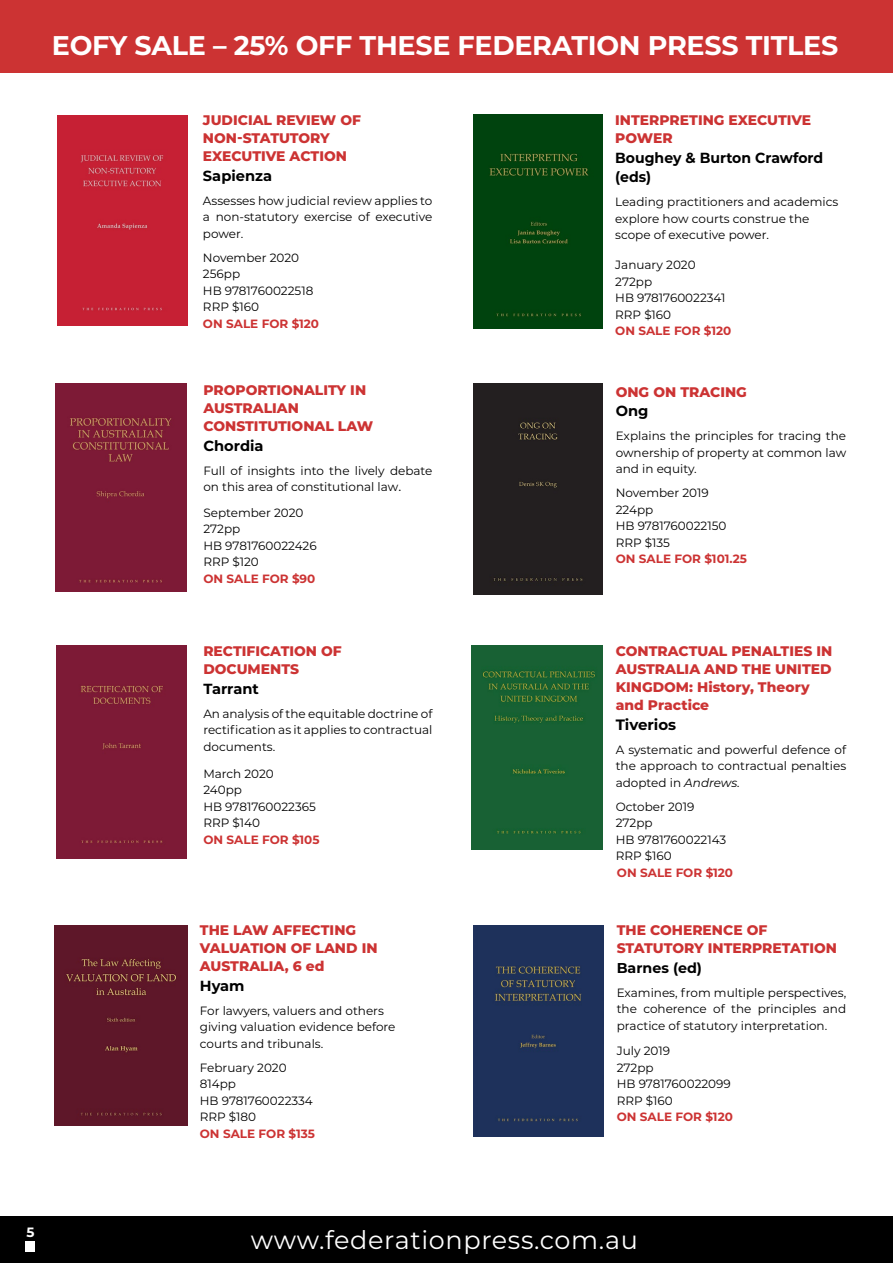
<style>
.page{position:relative;width:893px;height:1263px;background:#fff}
.page>*{position:absolute;margin:0;border:0;box-sizing:border-box;transform-origin:0 0}
.t1{font:700 27px "Montserrat";letter-spacing:-.01em;color:#fff}
.t2{font:25.5px "Montserrat";letter-spacing:.025em;color:#fff}
.t3{font:700 15px "Montserrat";color:#000}
.t4{font:700 14.7px "Montserrat";color:#000}
.t5{font:700 14.7px/19.5px "Montserrat";color:#000;scale:.96 1}
.t6{font:700 14.25px "Montserrat";color:#000}
.t7{font:800 13.8px/18px "Montserrat";color:#c33}
.t8{font:700 13.5px "Montserrat";color:#fff}
.t9{font:12px/16.5px "Montserrat";color:#000}
.t10{font:700 12px "Montserrat";color:#c33}
.s1{font-size:13.5px}
.s2{font-style:italic}
</style>
<div class="page">
<div style="left:0;top:1216px;width:893px;height:47px;background:#000"></div>
<div style="left:25px;top:1241px;width:10px;height:11px;background:#fff"></div>
<div style="left:0;top:0;width:893px;height:73px;background:#c33"></div>
<div style="left:57px;top:115px;width:130px;height:210px;background:#c62034"></div>
<div style="left:55px;top:383px;width:132px;height:208px;background:#7d1a36"></div>
<div style="left:56px;top:646px;width:131px;height:212px;background:#7d1a36"></div>
<div style="left:54px;top:925px;width:133px;height:201px;background:#5e1729"></div>
<div style="left:473px;top:115px;width:129px;height:214px;background:#00430e"></div>
<div style="left:473px;top:384px;width:130px;height:210px;background:#231f20"></div>
<img style="left:472px;top:646px;width:131px;height:204px">
<div style="left:473px;top:925px;width:131px;height:211px;background:#1e315b"></div>
<h1 class="t1" style="left:52px;top:26px;width:788px">EOFY SALE – 25% OFF THESE FEDERATION PRESS TITLES</h1>
<p class="t7" style="left:203px;top:111px;width:160px">JUDICIAL REVIEW OF<br>NON-STATUTORY<br>EXECUTIVE ACTION</p>
<p class="t4" style="left:203px;top:165px;width:71px">Sapienza</p>
<p class="t9" style="left:203px;top:192px;width:231px;text-align:justify">Assesses how judicial review applies to a non-statutory exercise of executive power.</p>
<p class="t9" style="left:203px;top:249px;width:112px">November 2020<br>256pp<br>HB 9781760022518<br>RRP $160</p>
<p class="t10" style="left:203px;top:315px;width:118px">ON SALE FOR $120</p>
<p class="t7" style="left:203px;top:381px;width:171px">PROPORTIONALITY IN<br>AUSTRALIAN<br>CONSTITUTIONAL LAW</p>
<p class="t4" style="left:203px;top:435px;width:62px">Chordia</p>
<p class="t9" style="left:203px;top:462px;width:231px">Full of insights into the lively debate on this area of constitutional law<span class="s1">.</span></p>
<p class="t9" style="left:203px;top:504px;width:115px">September 2020<br>272pp<br>HB 9781760022426<br>RRP $120</p>
<p class="t10" style="left:203px;top:570px;width:114px">ON SALE FOR $90</p>
<p class="t7" style="left:203px;top:642px;width:140px">RECTIFICATION OF<br>DOCUMENTS</p>
<p class="t4" style="left:203px;top:678px;width:57px">Tarrant</p>
<p class="t9" style="left:203px;top:705px;width:231px;text-align:justify">An analysis of the equitable doctrine of rectification as it applies to contractual documents.</p>
<p class="t9" style="left:203px;top:765px;width:114px">March 2020<br>240pp<br>HB 9781760022365<br>RRP $140</p>
<p class="t10" style="left:203px;top:831px;width:118px">ON SALE FOR $105</p>
<p class="t7" style="left:200px;top:921px;width:179px">THE LAW AFFECTING<br>VALUATION OF LAND IN<br>AUSTRALIA, 6 ed</p>
<p class="t4" style="left:200px;top:975px;width:46px">Hyam</p>
<p class="t9" style="left:200px;top:1002px;width:197px">For lawyers, valuers and others giving valuation evidence before courts and tribunals.</p>
<p class="t9" style="left:200px;top:1059px;width:115px">February 2020<br>814pp<br>HB 9781760022334<br>RRP $180</p>
<p class="t10" style="left:200px;top:1125px;width:117px">ON SALE FOR $135</p>
<p class="t7" style="left:615px;top:111px;width:197px">INTERPRETING EXECUTIVE<br>POWER</p>
<p class="t5" style="left:615px;top:147px;width:218px">Boughey &amp; Burton Crawford (eds)</p>
<p class="t9" style="left:615px;top:193px;width:225px">Leading practitioners and academics explore how courts construe the scope of executive power.</p>
<p class="t9" style="left:615px;top:256px;width:112px">January 2020<br>272pp<br>HB 9781760022341<br>RRP $160</p>
<p class="t10" style="left:615px;top:322px;width:118px">ON SALE FOR $120</p>
<p class="t7" style="left:616px;top:382px;width:133px">ONG ON TRACING</p>
<p class="t4" style="left:616px;top:400px;width:34px">Ong</p>
<p class="t9" style="left:616px;top:427px;width:232px;text-align:justify">Explains the principles for tracing the ownership of property at common law and in equity.</p>
<p class="t9" style="left:616px;top:484px;width:112px">November 2019<br>224pp<br>HB 9781760022150<br>RRP $135</p>
<p class="t10" style="left:616px;top:550px;width:133px">ON SALE FOR $101.25</p>
<p class="t7" style="left:616px;top:642px;width:218px">CONTRACTUAL PENALTIES IN<br>AUSTRALIA AND THE UNITED<br>KINGDOM: History, Theory and Practice</p>
<p class="t3" style="left:616px;top:714px;width:62px">Tiverios</p>
<p class="t9" style="left:616px;top:741px;width:232px;text-align:justify">A systematic and powerful defence of the approach to contractual penalties adopted in <span class="s2">Andrews.</span></p>
<p class="t9" style="left:616px;top:798px;width:112px">October 2019<br>272pp<br>HB 9781760022143<br>RRP $160</p>
<p class="t10" style="left:617px;top:864px;width:118px">ON SALE FOR $120</p>
<p class="t7" style="left:617px;top:921px;width:222px">THE COHERENCE OF<br>STATUTORY INTERPRETATION</p>
<p class="t6" style="left:617px;top:957px;width:87px">Barnes (ed)</p>
<p class="t9" style="left:617px;top:984px;width:231px;text-align:justify">Examines, from multiple perspectives, the coherence of the principles and practice of statutory interpretation.</p>
<p class="t9" style="left:617px;top:1042px;width:116px">July 2019<br>272pp<br>HB 9781760022099<br>RRP $160</p>
<p class="t10" style="left:617px;top:1108px;width:118px">ON SALE FOR $120</p>
<p class="t8" style="left:26px;top:1222px;width:10px">5</p>
<h2 class="t2" style="left:251px;top:1222px;width:389px">www.federationpress.com.au</h2>
</div>
